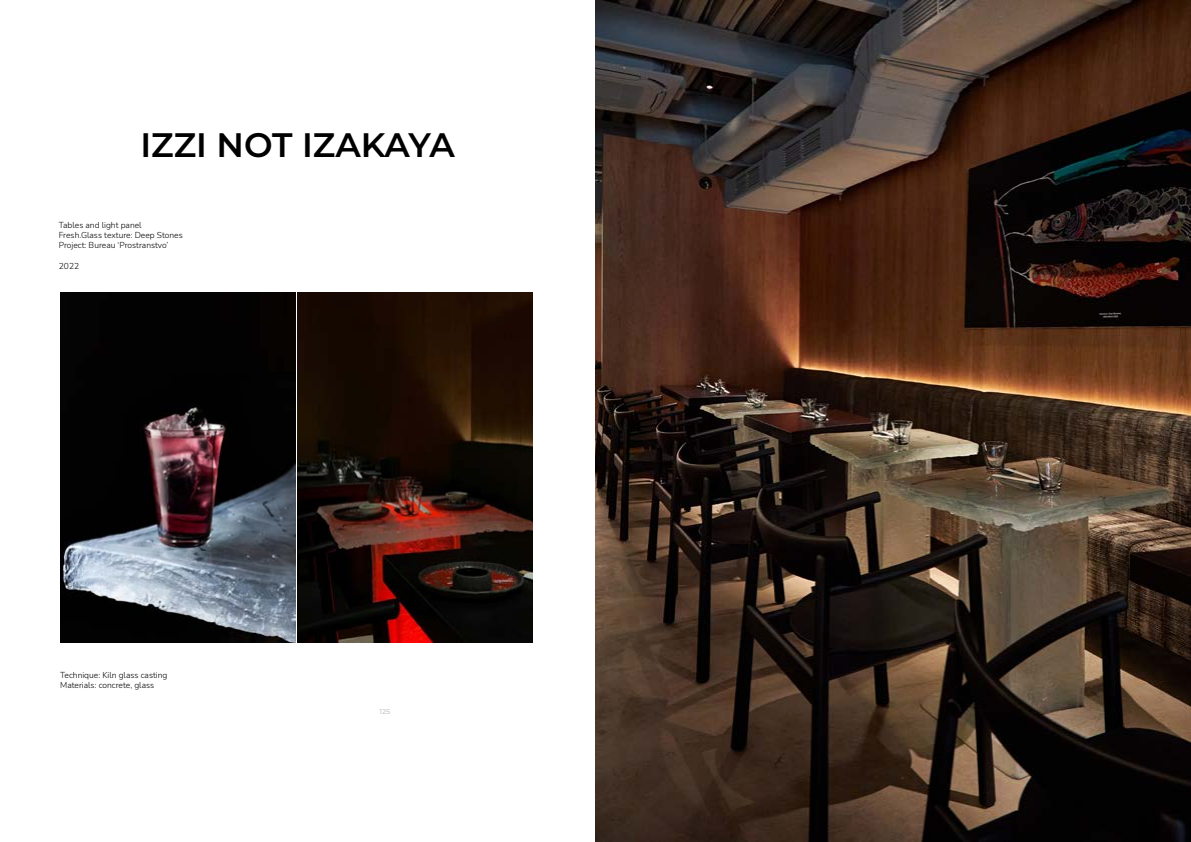
<style>
.page{position:relative;width:1191px;height:842px;background:#fff}
.page>*{position:absolute;margin:0;border:0;box-sizing:border-box;transform-origin:0 0}
.t1{font:600 33.9px "Montserrat";color:#000}
.t2{font:300 8.5px/10.2px "Nunito";color:#000}
.t3{font:600 7px "Montserrat";color:#d0d0d0}
</style>
<div class="page">
<img style="left:595px;top:0;width:596px;height:842px">
<img style="left:297px;top:293px;width:235px;height:350px">
<img style="left:60px;top:293px;width:235px;height:349px">
<h1 class="t1" style="left:140px;top:123px;width:316px">IZZI NOT IZAKAYA</h1>
<p class="t2" style="left:59px;top:219px;width:125px">Tables and light panel<br>Fresh.Glass texture: Deep Stones<br>Project: Bureau ‘Prostranstvo’</p>
<p class="t2" style="left:59px;top:260px;width:22px">2022</p>
<p class="t2" style="left:60px;top:670px;width:109px">Technique: Kiln glass casting<br>Materials: concrete, glass</p>
<p class="t3" style="left:379px;top:707px;width:12px">125</p>
</div>
